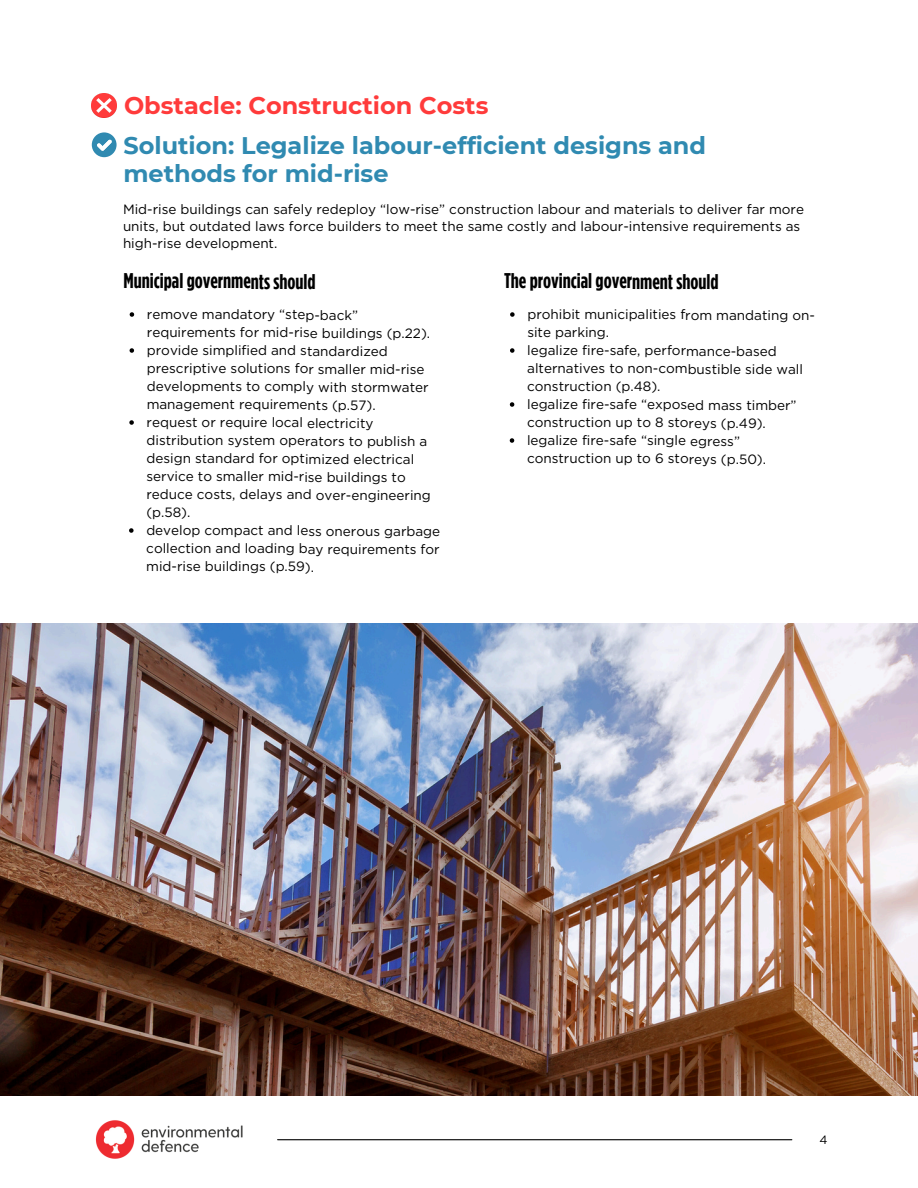
<style>
.page{position:relative;width:918px;height:1188px;background:#fff}
.page>*{position:absolute;margin:0;border:0;box-sizing:border-box;transform-origin:0 0}
.t1{font:700 24px/28.2px "Montserrat";color:#308ab1}
.t2{font:700 24px "Montserrat";color:#ff3b3b}
.t3{font:700 21.15px "Gotham Condensed";letter-spacing:-.005em;color:#000}
.t4{font:13.5px/18px "Gotham";letter-spacing:-.005em;color:#000}
.t5{font:12px "Gotham";color:#000}
</style>
<div class="page">
<svg style="left:510px;top:312px;width:5px;height:5px"></svg>
<svg style="left:510px;top:348px;width:5px;height:5px"></svg>
<svg style="left:510px;top:402px;width:4px;height:5px"></svg>
<svg style="left:510px;top:438px;width:4px;height:5px"></svg>
<svg style="left:130px;top:312px;width:4px;height:5px"></svg>
<svg style="left:130px;top:348px;width:4px;height:5px"></svg>
<svg style="left:129px;top:420px;width:5px;height:5px"></svg>
<svg style="left:129px;top:528px;width:5px;height:5px"></svg>
<img style="left:0;top:624px;width:918px;height:472px">
<svg style="left:92px;top:132px;width:25px;height:25px"></svg>
<img style="left:92px;top:93px;width:25px;height:25px">
<hr style="left:278px;top:1139px;width:514px;height:1px;background:#000">
<img style="left:95px;top:1120px;width:148px;height:39px">
<p class="t2" style="left:124px;top:90px;width:366px">Obstacle: Construction Costs</p>
<p class="t1" style="left:123px;top:131px;width:584px">Solution: Legalize labour-efficient designs and methods for mid-rise</p>
<h1 class="t4" style="left:123px;top:201px;width:683px;line-height:16.8px">Mid-rise buildings can safely redeploy “low-rise” construction labour and materials to deliver far more units, but outdated laws force builders to meet the same costly and labour-intensive requirements as high-rise development.</h1>
<h1 class="t3" style="left:123px;top:268px;width:194px">Municipal governments should</h1>
<p class="t4" style="left:527px;top:306px;width:289px">prohibit municipalities from mandating on&shy;site parking.</p>
<h2 class="t4" style="left:527px;top:342px;width:277px">legalize fire-safe, performance-based alternatives to non-combustible side wall construction (p.48).</h2>
<h2 class="t4" style="left:527px;top:396px;width:271px">legalize fire-safe “exposed mass timber” construction up to 8 storeys (p.49).</h2>
<p class="t4" style="left:527px;top:431px;width:241px">legalize fire-safe “single egress” construction up to 6 storeys (p.50).</p>
<p class="t3" style="left:504px;top:268px;width:216px">The provincial government should</p>
<p class="t4" style="left:147px;top:305px;width:285px">remove mandatory “step-back” requirements for mid-rise buildings (p.22).</p>
<p class="t4" style="left:147px;top:342px;width:284px">provide simplified and standardized prescriptive solutions for smaller mid-rise developments to comply with stormwater management requirements (p.57).</p>
<p class="t4" style="left:146px;top:414px;width:286px">request or require local electricity distribution system operators to publish a design standard for optimized electrical service to smaller mid-rise buildings to reduce costs, delays and over-engineering (p.58).</p>
<p class="t4" style="left:146px;top:522px;width:296px;text-align:justify">develop compact and less onerous garbage collection and loading bay requirements for mid-rise buildings (p.59).</p>
<p class="t5" style="left:819px;top:1132px;width:10px">4</p>
</div>
